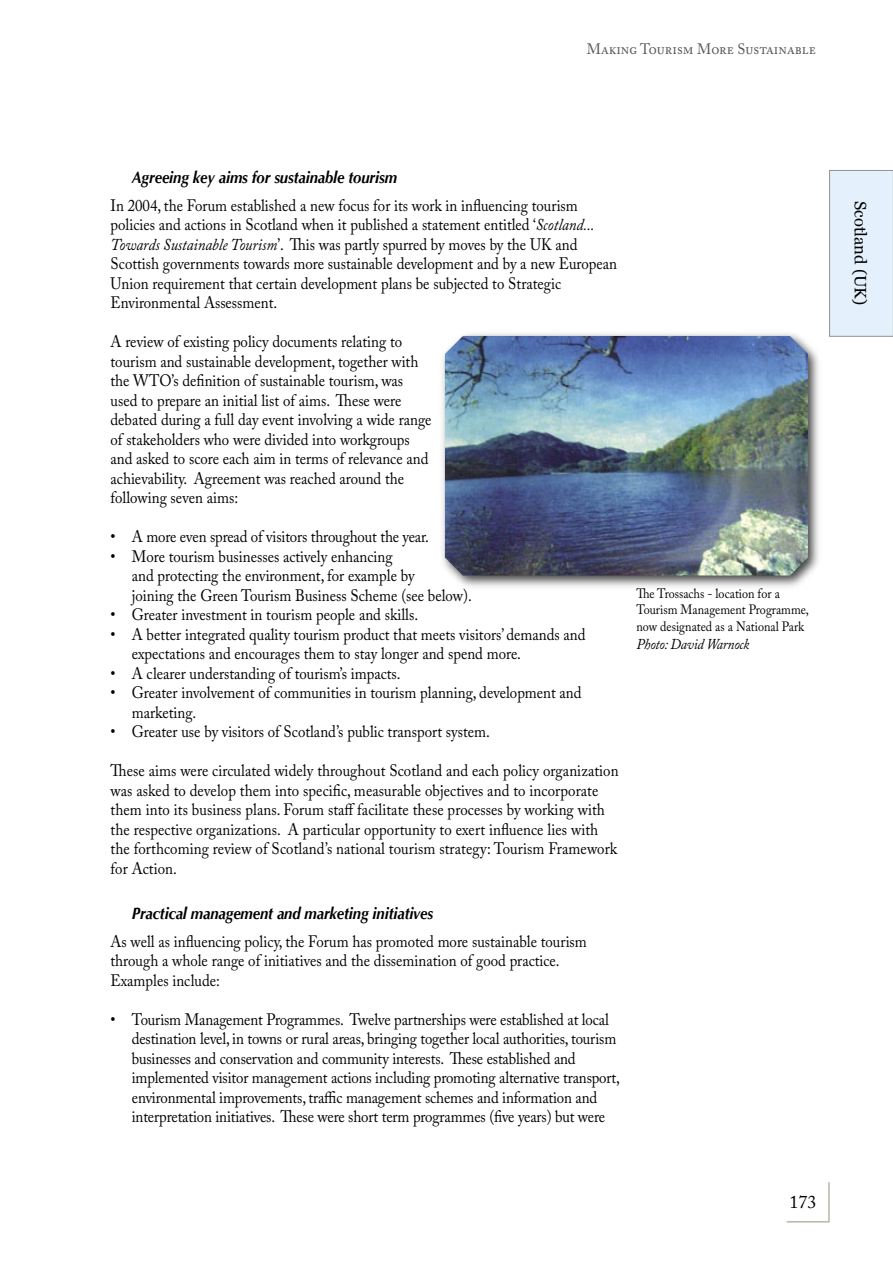
<style>
.page{position:relative;width:893px;height:1263px;background:#fff}
.page>*{position:absolute;margin:0;border:0;box-sizing:border-box;transform-origin:0 0}
.t1{font:18px "Adobe Caslon Pro";color:#000}
.t2{font:16.5px/19.5px "Adobe Caslon Pro";color:#000;scale:.9 1}
.t3{font:italic 700 16.5px "Optima";letter-spacing:-.01em;color:#000;scale:.9 1}
.t4{font:16.5px "Georgia";color:#000}
.t5{font:15px "Adobe Caslon Pro";color:#565656;scale:.96 1}
.t6{font:italic 15px "Adobe Caslon Pro";letter-spacing:-.01em;color:#000;scale:.9 1}
.t7{font:13.5px/16.2px "Adobe Caslon Pro";color:#000;scale:.9 1}
.s1{font-style:italic}
</style>
<div class="page">
<hr style="left:829px;top:1182px;width:1px;height:40px;background:#aaa">
<hr style="left:787px;top:1221px;width:42px;height:1px;background:#aaa">
<div style="left:830px;top:170px;width:63px;height:166px;background:#e4f0fb"></div>
<div style="left:829px;top:170px;width:64px;height:167px;border:1px solid #939393"></div>
<div style="left:438px;top:329px;width:385px;height:262px;background:#000;opacity:.75"></div>
<img style="left:445px;top:336px;width:363px;height:239px">
<p class="t5" style="left:587px;top:40px;width:240px">MAKING TOURISM MORE SUSTAINABLE</p>
<p class="t3" style="left:132px;top:167px;width:296px">Agreeing key aims for sustainable tourism</p>
<p class="t2" style="left:111px;top:195px;width:564px">In 2004, the Forum established a new focus for its work in influencing tourism policies and actions in Scotland when it published a statement entitled ‘<span class="s1">Scotland...<br>Towards Sustainable Tourism</span>’. This was partly spurred by moves by the UK and Scottish governments towards more sustainable development and by a new European Union requirement that certain development plans be subjected to Strategic Environmental Assessment.</p>
<p class="t2" style="left:111px;top:332px;width:358px">A review of existing policy documents relating to tourism and sustainable development, together with the WTO’s definition of sustainable tourism, was used to prepare an initial list of aims. These were debated during a full day event involving a wide range of stakeholders who were divided into workgroups and asked to score each aim in terms of relevance and achievability. Agreement was reached around the following seven aims:</p>
<p class="t2" style="left:111px;top:527px;width:355px">• A more even spread of visitors throughout the year.</p>
<p class="t2" style="left:132px;top:546px;width:379px;text-indent:-21px">• More tourism businesses actively enhancing<br>and protecting the environment, for example by<br>joining the Green Tourism Business Scheme (see below).</p>
<p class="t2" style="left:111px;top:605px;width:343px">• Greater investment in tourism people and skills.</p>
<p class="t2" style="left:132px;top:624px;width:506px;text-indent:-21px">• A better integrated quality tourism product that meets visitors’ demands and expectations and encourages them to stay longer and spend more.</p>
<p class="t2" style="left:111px;top:663px;width:324px">• A clearer understanding of tourism’s impacts.</p>
<p class="t2" style="left:132px;top:683px;width:501px;text-indent:-21px">• Greater involvement of communities in tourism planning, development and marketing.</p>
<p class="t2" style="left:111px;top:722px;width:423px">• Greater use by visitors of Scotland’s public transport system.</p>
<p class="t2" style="left:111px;top:761px;width:566px">These aims were circulated widely throughout Scotland and each policy organization was asked to develop them into specific, measurable objectives and to incorporate them into its business plans. Forum staff facilitate these processes by working with the respective organizations. A particular opportunity to exert influence lies with the forthcoming review of Scotland’s national tourism strategy: Tourism Framework for Action.</p>
<p class="t3" style="left:132px;top:903px;width:336px">Practical management and marketing initiatives</p>
<p class="t2" style="left:111px;top:931px;width:531px">As well as influencing policy, the Forum has promoted more sustainable tourism through a whole range of initiatives and the dissemination of good practice.<br>Examples include:</p>
<p class="t2" style="left:132px;top:1009px;width:544px;text-indent:-21px">• Tourism Management Programmes. Twelve partnerships were established at local destination level, in towns or rural areas, bringing together local authorities, tourism businesses and conservation and community interests. These established and implemented visitor management actions including promoting alternative transport, environmental improvements, traffic management schemes and information and interpretation initiatives. These were short term programmes (five years) but were</p>
<p class="t7" style="left:636px;top:585px;width:193px">The Trossachs - location for a<br>Tourism Management Programme, now designated as a National Park</p>
<p class="t6" style="left:636px;top:635px;width:127px">Photo: David Warnock</p>
<p class="t1" style="left:789px;top:1191px;width:28px">173</p>
<p class="t4" style="left:870px;top:201px;width:105px;rotate:90deg">Scotland (UK)</p>
</div>
